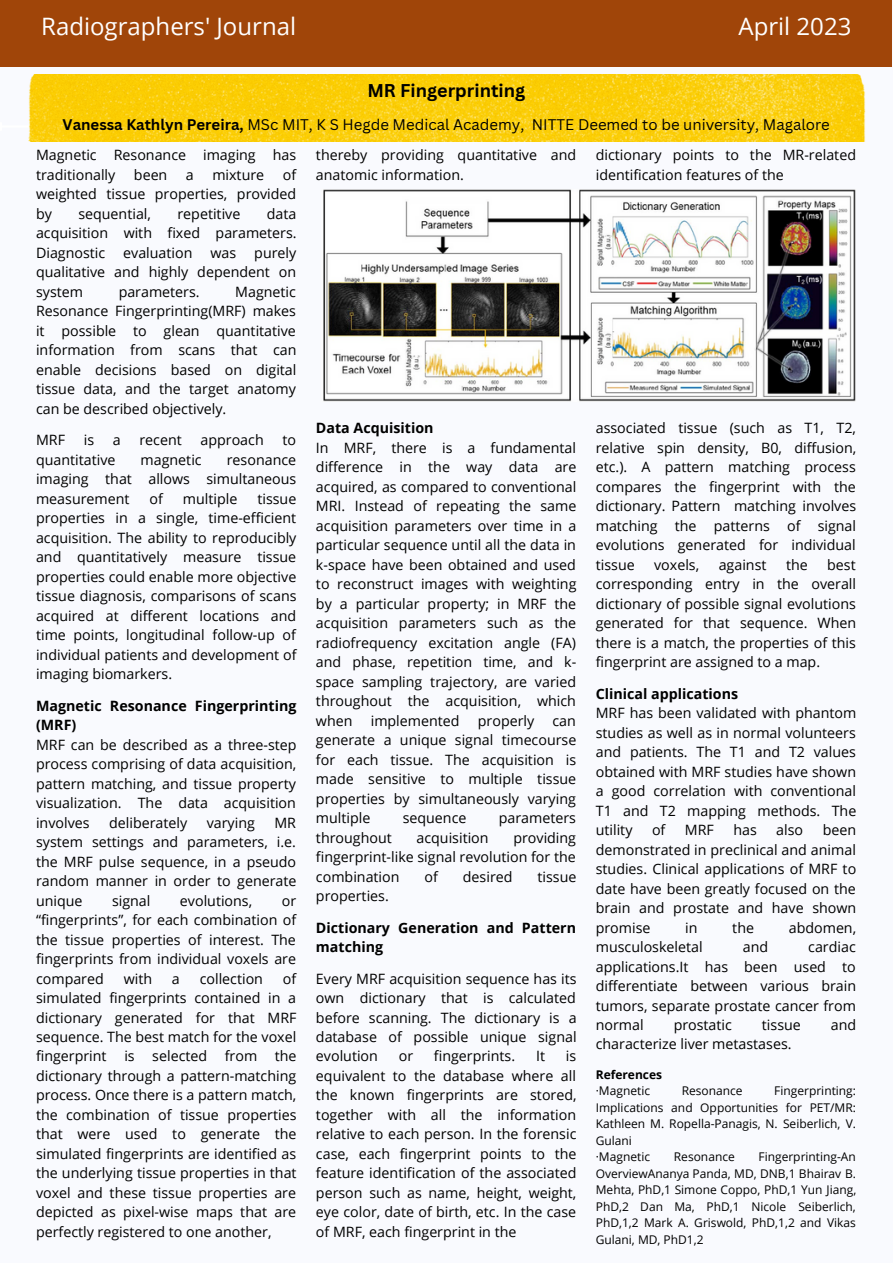
<style>
.page{position:relative;width:893px;height:1264px;background:#fff}
.page>*{position:absolute;margin:0;border:0;box-sizing:border-box;transform-origin:0 0}
.t1{font:24px "Open Sans";color:#fff}
.t2{font:700 18px "Canva Sans";color:#000}
.t3{font:15px "Canva Sans";color:#000}
.t4{font:14.25px/19.5px "Open Sans";color:#000;text-align:justify}
.t5{font:700 14.25px/19.5px "Open Sans";color:#000}
.t6{font:12px/16.5px "Open Sans";color:#000}
.t7{font:700 12px "Open Sans";color:#000}
.s1{font-weight:700}
</style>
<div class="page">
<div style="left:0;top:0;width:892px;height:1262px;background:#f9fafe"></div>
<div style="left:0;top:0;width:891px;height:67px;background:#a04509"></div>
<hr style="left:1px;top:125px;width:840px;height:3px;background:#fff">
<img style="left:28px;top:74px;width:836px;height:67px">
<img style="left:323px;top:189px;width:533px;height:213px">
<h1 class="t1" style="left:41px;top:9px;width:256px">Radiographers' Journal</h1>
<h1 class="t1" style="left:738px;top:9px;width:114px">April 2023</h1>
<p class="t2" style="left:367px;top:77px;width:159px">MR Fingerprinting</p>
<p class="t3" style="left:63px;top:114px;width:768px"><span class="s1">Vanessa Kathlyn Pereira,</span> MSc MIT, K S Hegde Medical Academy, NITTE Deemed to be university, Magalore</p>
<p class="t4" style="left:36px;top:145px;width:262px">Magnetic Resonance imaging has traditionally</p>
<p class="t4" style="left:316px;top:145px;width:262px">thereby providing quantitative and anatomic information.</p>
<p class="t4" style="left:595px;top:145px;width:262px">dictionary points to the MR-related identification features of the</p>
<p class="t4" style="left:36px;top:164px;width:262px;text-indent:247px">of weighted tissue properties, provided by</p>
<p class="t4" style="left:134px;top:164px;width:35px">been</p>
<p class="t4" style="left:186px;top:164px;width:9px">a</p>
<p class="t4" style="left:212px;top:164px;width:53px">mixture</p>
<p class="t4" style="left:36px;top:203px;width:262px;text-indent:231px">data acquisition with fixed parameters.<br>Diagnostic</p>
<p class="t4" style="left:78px;top:203px;width:74px">sequential,</p>
<p class="t4" style="left:177px;top:203px;width:64px">repetitive</p>
<p class="t4" style="left:36px;top:242px;width:262px;text-indent:218px">purely qualitative and highly dependent on system</p>
<p class="t4" style="left:123px;top:242px;width:71px">evaluation</p>
<p class="t4" style="left:210px;top:242px;width:27px">was</p>
<p class="t4" style="left:36px;top:281px;width:262px;text-indent:199px">Magnetic Resonance Fingerprinting(MRF) makes it possible to glean quantitative information from scans that can enable decisions based on digital tissue data, and the target anatomy can be described objectively.</p>
<p class="t4" style="left:36px;top:430px;width:30px">MRF</p>
<p class="t4" style="left:84px;top:430px;width:12px">is</p>
<p class="t4" style="left:113px;top:430px;width:9px">a</p>
<p class="t4" style="left:139px;top:430px;width:44px">recent</p>
<p class="t4" style="left:200px;top:430px;width:65px">approach</p>
<p class="t4" style="left:282px;top:430px;width:15px">to</p>
<p class="t4" style="left:36px;top:449px;width:81px">quantitative</p>
<p class="t4" style="left:141px;top:449px;width:63px">magnetic</p>
<p class="t4" style="left:119px;top:281px;width:82px">parameters.</p>
<p class="t5" style="left:316px;top:418px;width:119px">Data Acquisition</p>
<p class="t4" style="left:316px;top:437px;width:262px">In MRF, there is a fundamental difference in the way data are acquired, as compared to conventional MRI. Instead of repeating the same acquisition parameters over time in a particular sequence until all the data in k-space have been obtained and used to reconstruct images with weighting by a particular property; in MRF the acquisition parameters such as the radiofrequency excitation angle (FA) and phase, repetition time, and k&shy;space sampling trajectory, are varied throughout the acquisition, which when</p>
<p class="t4" style="left:595px;top:418px;width:262px">associated tissue (such as T1, T2, relative spin density, B0, diffusion, etc.). A pattern matching process compares the fingerprint with the dictionary. Pattern matching involves matching the patterns of signal evolutions generated for individual tissue</p>
<p class="t4" style="left:36px;top:449px;width:262px;text-indent:191px">resonance imaging that allows simultaneous measurement</p>
<p class="t4" style="left:149px;top:488px;width:15px">of</p>
<p class="t4" style="left:183px;top:488px;width:56px">multiple</p>
<p class="t4" style="left:36px;top:488px;width:262px;text-indent:221px">tissue properties in a single, time-efficient acquisition. The ability to reproducibly and quantitatively measure tissue properties could enable more objective tissue diagnosis, comparisons of scans acquired at different locations and time points, longitudinal follow-up of individual patients and development of imaging biomarkers.</p>
<p class="t5" style="left:36px;top:695px;width:262px">Magnetic Resonance Fingerprinting (MRF)</p>
<p class="t4" style="left:36px;top:734px;width:262px">MRF can be described as a three-step process comprising of data acquisition, pattern matching, and tissue property visualization. The data acquisition involves</p>
<p class="t4" style="left:595px;top:554px;width:262px;text-indent:231px">best corresponding entry in the overall dictionary of possible signal evolutions generated for that sequence. When there is a match, the properties of this fingerprint are assigned to a map.</p>
<p class="t5" style="left:595px;top:683px;width:144px">Clinical applications</p>
<p class="t4" style="left:595px;top:702px;width:262px">MRF has been validated with phantom studies as well as in normal volunteers and patients. The T1 and T2 values obtained with MRF studies have shown a good correlation with conventional T1 and T2 mapping methods. The utility</p>
<p class="t4" style="left:654px;top:554px;width:47px">voxels,</p>
<p class="t4" style="left:718px;top:554px;width:49px">against</p>
<p class="t4" style="left:786px;top:554px;width:23px">the</p>
<p class="t4" style="left:371px;top:710px;width:90px">implemented</p>
<p class="t4" style="left:478px;top:710px;width:58px">properly</p>
<p class="t4" style="left:316px;top:710px;width:262px;text-indent:236px">can generate a unique signal timecourse for each tissue. The acquisition is made sensitive to multiple tissue properties by simultaneously varying multiple</p>
<p class="t4" style="left:402px;top:807px;width:65px">sequence</p>
<p class="t4" style="left:498px;top:807px;width:79px">parameters</p>
<p class="t4" style="left:109px;top:812px;width:80px">deliberately</p>
<p class="t4" style="left:207px;top:812px;width:50px">varying</p>
<p class="t4" style="left:36px;top:812px;width:262px;text-indent:238px">MR system settings and parameters, i.e. the MRF pulse sequence, in a pseudo random manner in order to generate unique</p>
<p class="t4" style="left:652px;top:819px;width:15px">of</p>
<p class="t4" style="left:684px;top:819px;width:30px">MRF</p>
<p class="t4" style="left:733px;top:819px;width:25px">has</p>
<p class="t4" style="left:776px;top:819px;width:28px">also</p>
<p class="t4" style="left:595px;top:819px;width:262px;text-indent:227px">been demonstrated in preclinical and animal studies. Clinical applications of MRF to date have been greatly focused on the brain and prostate and have shown promise</p>
<p class="t4" style="left:316px;top:827px;width:261px;text-indent:197px">providing fingerprint-like signal revolution for the combination</p>
<p class="t4" style="left:316px;top:827px;width:77px">throughout</p>
<p class="t4" style="left:416px;top:827px;width:74px">acquisition</p>
<p class="t4" style="left:424px;top:866px;width:15px">of</p>
<p class="t4" style="left:463px;top:866px;width:51px">desired</p>
<p class="t4" style="left:537px;top:866px;width:40px">tissue</p>
<p class="t4" style="left:316px;top:885px;width:74px">properties.</p>
<p class="t5" style="left:316px;top:917px;width:261px">Dictionary Generation and Pattern matching</p>
<p class="t4" style="left:316px;top:968px;width:262px">Every MRF acquisition sequence has its own dictionary that is calculated before scanning. The dictionary is a database of possible unique signal evolution</p>
<p class="t4" style="left:112px;top:890px;width:40px">signal</p>
<p class="t4" style="left:180px;top:890px;width:74px">evolutions,</p>
<p class="t4" style="left:36px;top:890px;width:262px;text-indent:246px">or “fingerprints”, for each combination of the tissue properties of interest. The fingerprints from individual voxels are compared</p>
<p class="t4" style="left:685px;top:917px;width:14px">in</p>
<p class="t4" style="left:732px;top:917px;width:23px">the</p>
<p class="t4" style="left:788px;top:917px;width:69px">abdomen,</p>
<p class="t4" style="left:595px;top:936px;width:108px">musculoskeletal</p>
<p class="t4" style="left:742px;top:936px;width:27px">and</p>
<p class="t4" style="left:595px;top:936px;width:262px;text-indent:212px">cardiac applications.It has been used to differentiate between various brain tumors, separate prostate cancer from normal</p>
<p class="t4" style="left:36px;top:968px;width:262px;text-indent:247px">of simulated fingerprints contained in a dictionary generated for that MRF sequence. The best match for the voxel fingerprint is selected from the dictionary through a pattern-matching process. Once there is a pattern match, the combination of tissue properties that were used to generate the simulated fingerprints are identified as the underlying tissue properties in that voxel and these tissue properties are depicted as pixel-wise maps that are perfectly registered to one another,</p>
<p class="t4" style="left:124px;top:968px;width:30px">with</p>
<p class="t4" style="left:172px;top:968px;width:9px">a</p>
<p class="t4" style="left:200px;top:968px;width:65px">collection</p>
<p class="t4" style="left:673px;top:1014px;width:60px">prostatic</p>
<p class="t4" style="left:761px;top:1014px;width:40px">tissue</p>
<p class="t4" style="left:830px;top:1014px;width:27px">and</p>
<p class="t4" style="left:595px;top:1034px;width:197px">characterize liver metastases.</p>
<p class="t7" style="left:595px;top:1065px;width:68px">References</p>
<p class="t6" style="left:595px;top:1082px;width:56px">·Magnetic</p>
<p class="t6" style="left:681px;top:1082px;width:62px">Resonance</p>
<p class="t4" style="left:399px;top:1046px;width:16px">or</p>
<p class="t4" style="left:434px;top:1046px;width:83px">fingerprints.</p>
<p class="t4" style="left:536px;top:1046px;width:10px">It</p>
<p class="t4" style="left:316px;top:1046px;width:262px;text-indent:250px">is equivalent to the database where all the known fingerprints are stored, together with all the information relative to each person. In the forensic case, each fingerprint points to the feature identification of the associated person such as name, height, weight, eye color, date of birth, etc. In the case of MRF, each fingerprint in the</p>
<p class="t6" style="left:595px;top:1082px;width:262px;text-indent:178px">Fingerprinting:<br>Implications and Opportunities for PET/MR:<br>Kathleen M. Ropella-Panagis, N. Seiberlich, V.<br>Gulani<br>·Magnetic</p>
<p class="t6" style="left:595px;top:1148px;width:262px;text-align:justify;text-indent:163px">Fingerprinting-An OverviewAnanya Panda, MD, DNB,1 Bhairav B.<br>Mehta, PhD,1 Simone Coppo, PhD,1 Yun Jiang, PhD,2 Dan Ma, PhD,1 Nicole Seiberlich, PhD,1,2 Mark A. Griswold, PhD,1,2 and Vikas Gulani, MD, PhD1,2</p>
<p class="t6" style="left:673px;top:1148px;width:62px">Resonance</p>
</div>
